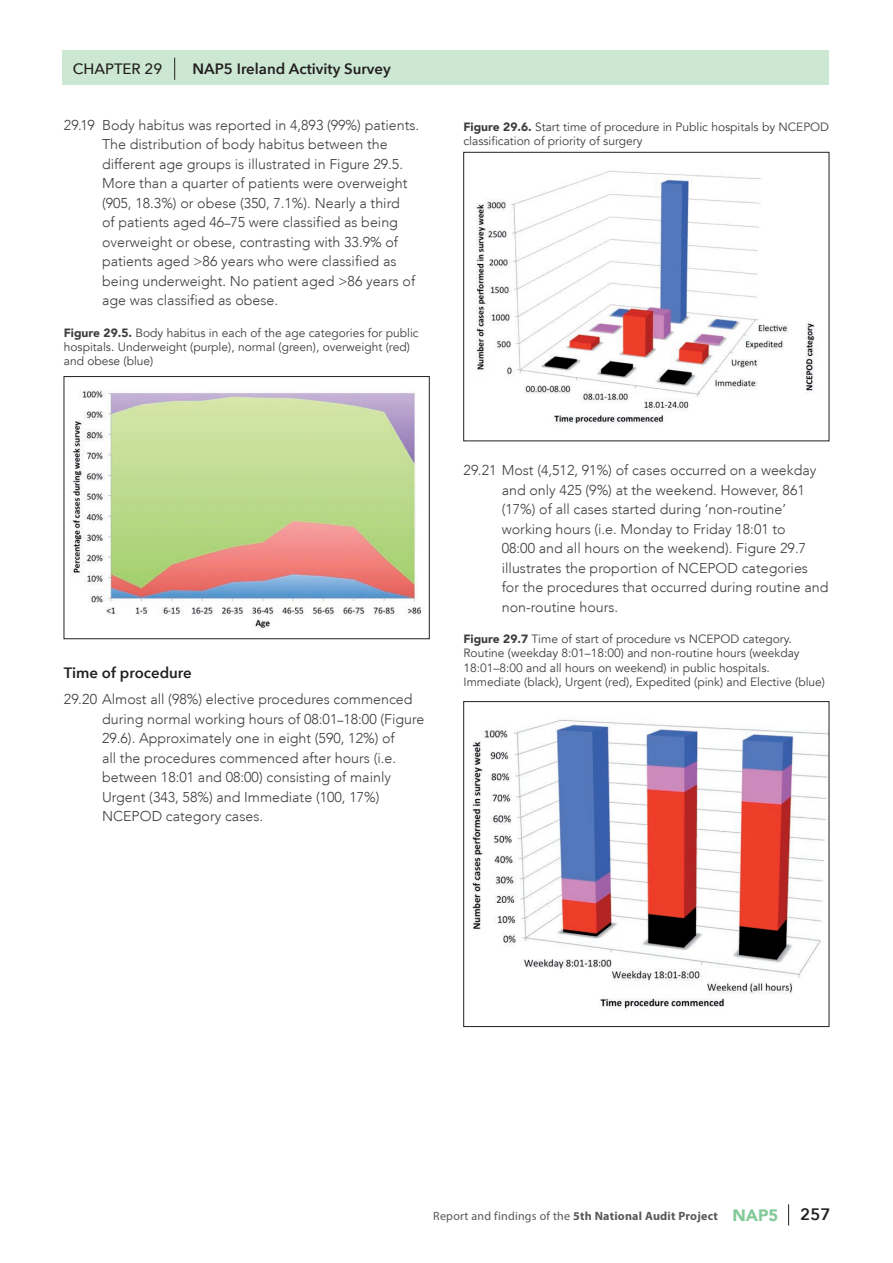
<style>
.page{position:relative;width:893px;height:1263px;background:#fff}
.page>*{position:absolute;margin:0;border:0;box-sizing:border-box;transform-origin:0 0}
.t1{font:600 16.5px "Avenir Next";color:#231f20}
.t2{font:600 15px "Avenir Next";color:#231f20}
.t3{font:500 15px "Avenir Next";color:#231f20}
.t4{font:300 14.25px/19.5px "Avenir LT";color:#3e3e3f}
.t5{font:12px/14.2px "Avenir";color:#3e3e3f}
.t6{font:700 12px "Myriad Pro";letter-spacing:.02em;color:#57585a}
.s1{font-family:"Avenir";font-weight:400;font-size:12px;color:#231f20}
.s2{font-weight:900}
.s3{font-weight:400}
.s4{font-family:"Avenir";font-weight:900;font-size:16.5px;color:#83ca98}
</style>
<div class="page">
<svg style="left:788px;top:1204px;width:1px;height:21px"></svg>
<div style="left:62px;top:50px;width:111px;height:35px;background:#cce7d2"></div>
<div style="left:171px;top:50px;width:658px;height:35px;background:#cce7d2"></div>
<svg style="left:174px;top:58px;width:1px;height:22px"></svg>
<img style="left:476px;top:170px;width:339px;height:254px">
<div style="left:463px;top:152px;width:366px;height:289px;border:1px solid #231f20"></div>
<img style="left:472px;top:719px;width:355px;height:292px">
<div style="left:463px;top:701px;width:366px;height:326px;border:1px solid #231f20"></div>
<img style="left:71px;top:390px;width:351px;height:238px">
<div style="left:64px;top:376px;width:365px;height:263px;border:1px solid #231f20"></div>
<p class="t3" style="left:73px;top:59px;width:91px">CHAPTER 29</p>
<p class="t2" style="left:192px;top:59px;width:200px">NAP5 Ireland Activity Survey</p>
<p class="t4" style="left:102px;top:115px;width:319px;text-indent:-38px">29.19 Body habitus was reported in 4,893 (99%) patients.<br>The distribution of body habitus between the different age groups is illustrated in Figure 29.5.<br>More than a quarter of patients were overweight (905, 18.3%) or obese (350, 7.1%). Nearly a third<br>of patients aged 46<span class="s1">–</span>75 were classified as being overweight or obese, contrasting with 33.9% of patients aged &gt;86 years who were classified as being underweight. No patient aged &gt;86 years of age was classified as obese.</p>
<p class="t5" style="left:64px;top:326px;width:356px"><span class="s2">Figure 29.5.</span> Body habitus in each of the age categories for public hospitals. Underweight (purple), normal (green), overweight (red) and obese (blue)</p>
<p class="t2" style="left:64px;top:664px;width:129px">Time of procedure</p>
<p class="t4" style="left:102px;top:690px;width:324px;text-indent:-38px">29.20 Almost all (98%) elective procedures commenced during normal working hours of 08:01<span class="s1">–</span>18:00 (Figure 29.6). Approximately one in eight (590, 12%) of<br>all the procedures commenced after hours (i.e. between 18:01 and 08:00) consisting of mainly Urgent (343, 58%) and Immediate (100, 17%)<br>NCEPOD category cases.</p>
<p class="t5" style="left:463px;top:120px;width:367px"><span class="s2">Figure 29.6.</span> Start time of procedure in Public hospitals by NCEPOD classification of priority of surgery</p>
<p class="t4" style="left:502px;top:461px;width:328px;text-indent:-38px">29.21 Most (4,512, 91%) of cases occurred on a weekday and only 425 (9%) at the weekend. However, 861 (17%) of all cases started during ‘non-routine’ working hours (i.e. Monday to Friday 18:01 to<br>08:00 and all hours on the weekend). Figure 29.7 illustrates the proportion of NCEPOD categories for the procedures that occurred during routine and non-routine hours.</p>
<p class="t5" style="left:463px;top:632px;width:363px"><span class="s2">Figure 29.7</span> Time of start of procedure vs NCEPOD category.<br>Routine (weekday 8:01–18:00) and non-routine hours (weekday 18:01–8:00 and all hours on weekend) in public hospitals.<br>Immediate (black), Urgent (red), Expedited (pink) and Elective (blue)</p>
<p class="t6" style="left:433px;top:1208px;width:347px"><span class="s3">Report and findings of the</span> 5th National Audit Project <span class="s4">NAP5</span></p>
<p class="t1" style="left:800px;top:1204px;width:32px">257</p>
</div>
